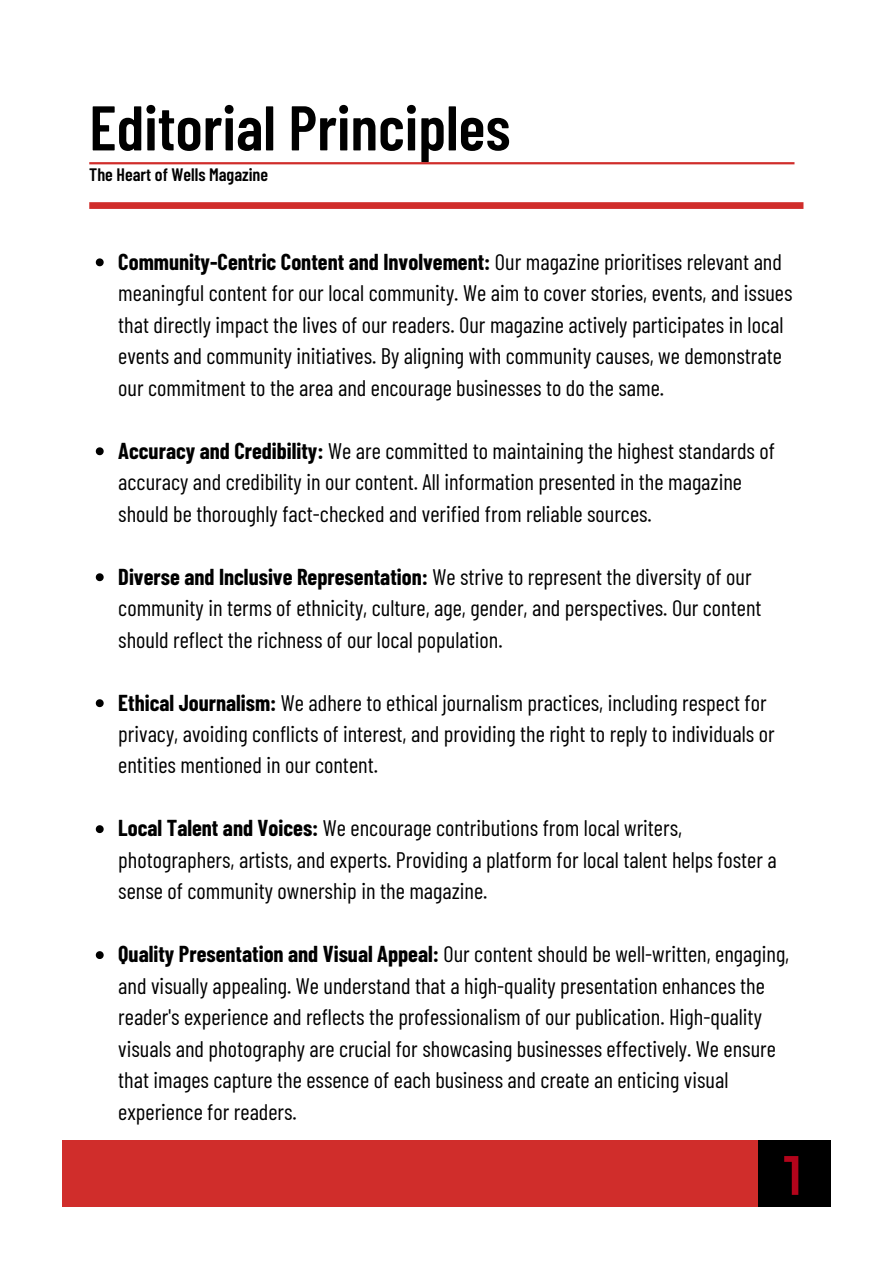
<style>
.page{position:relative;width:893px;height:1264px;background:#fff}
.page>*{position:absolute;margin:0;border:0;box-sizing:border-box;transform-origin:0 0}
.t1{font:600 63px "Barlow Condensed";color:#000}
.t2{font:55.5px "Montserrat";color:#b3041b}
.t3{font:22.5px/31.5px "Barlow Condensed";color:#000}
.t4{font:600 18px "Barlow Condensed";color:#000}
.s1{font-weight:700}
</style>
<div class="page">
<div style="left:757px;top:1139px;width:73px;height:67px;background:#000"></div>
<div style="left:62px;top:1139px;width:695px;height:67px;background:#d02d2b"></div>
<div style="left:89px;top:202px;width:714px;height:7px;background:#d02d2b"></div>
<hr style="left:89px;top:162px;width:705px;height:2px;background:#d02d2b">
<svg style="left:96px;top:258px;width:8px;height:8px"></svg>
<svg style="left:96px;top:447px;width:8px;height:8px"></svg>
<svg style="left:96px;top:573px;width:8px;height:8px"></svg>
<svg style="left:96px;top:699px;width:8px;height:8px"></svg>
<svg style="left:96px;top:825px;width:8px;height:8px"></svg>
<svg style="left:96px;top:951px;width:8px;height:8px"></svg>
<p class="t1" style="left:89px;top:87px;width:422px">Editorial Principles</p>
<p class="t4" style="left:89px;top:162px;width:180px">The Heart of Wells Magazine</p>
<p class="t3" style="left:118px;top:245px;width:675px"><span class="s1">Community-Centric Content and Involvement:</span> Our magazine prioritises relevant and meaningful content for our local community. We aim to cover stories, events, and issues that directly impact the lives of our readers. Our magazine actively participates in local events and community initiatives. By aligning with community causes, we demonstrate our commitment to the area and encourage businesses to do the same.</p>
<p class="t3" style="left:118px;top:434px;width:658px"><span class="s1">Accuracy and Credibility:</span> We are committed to maintaining the highest standards of accuracy and credibility in our content. All information presented in the magazine should be thoroughly fact-checked and verified from reliable sources.</p>
<p class="t3" style="left:118px;top:560px;width:644px"><span class="s1">Diverse and Inclusive Representation:</span> We strive to represent the diversity of our community in terms of ethnicity, culture, age, gender, and perspectives. Our content should reflect the richness of our local population.</p>
<p class="t3" style="left:118px;top:685px;width:657px"><span class="s1">Ethical Journalism:</span> We adhere to ethical journalism practices, including respect for privacy, avoiding conflicts of interest, and providing the right to reply to individuals or entities mentioned in our content.</p>
<p class="t3" style="left:118px;top:811px;width:660px"><span class="s1">Local Talent and Voices:</span> We encourage contributions from local writers, photographers, artists, and experts. Providing a platform for local talent helps foster a sense of community ownership in the magazine.</p>
<p class="t3" style="left:118px;top:937px;width:672px"><span class="s1">Quality Presentation and Visual Appeal:</span> Our content should be well-written, engaging, and visually appealing. We understand that a high-quality presentation enhances the reader's experience and reflects the professionalism of our publication. High-quality visuals and photography are crucial for showcasing businesses effectively. We ensure that images capture the essence of each business and create an enticing visual experience for readers.</p>
<p class="t2" style="left:783px;top:1138px;width:23px">1</p>
</div>
